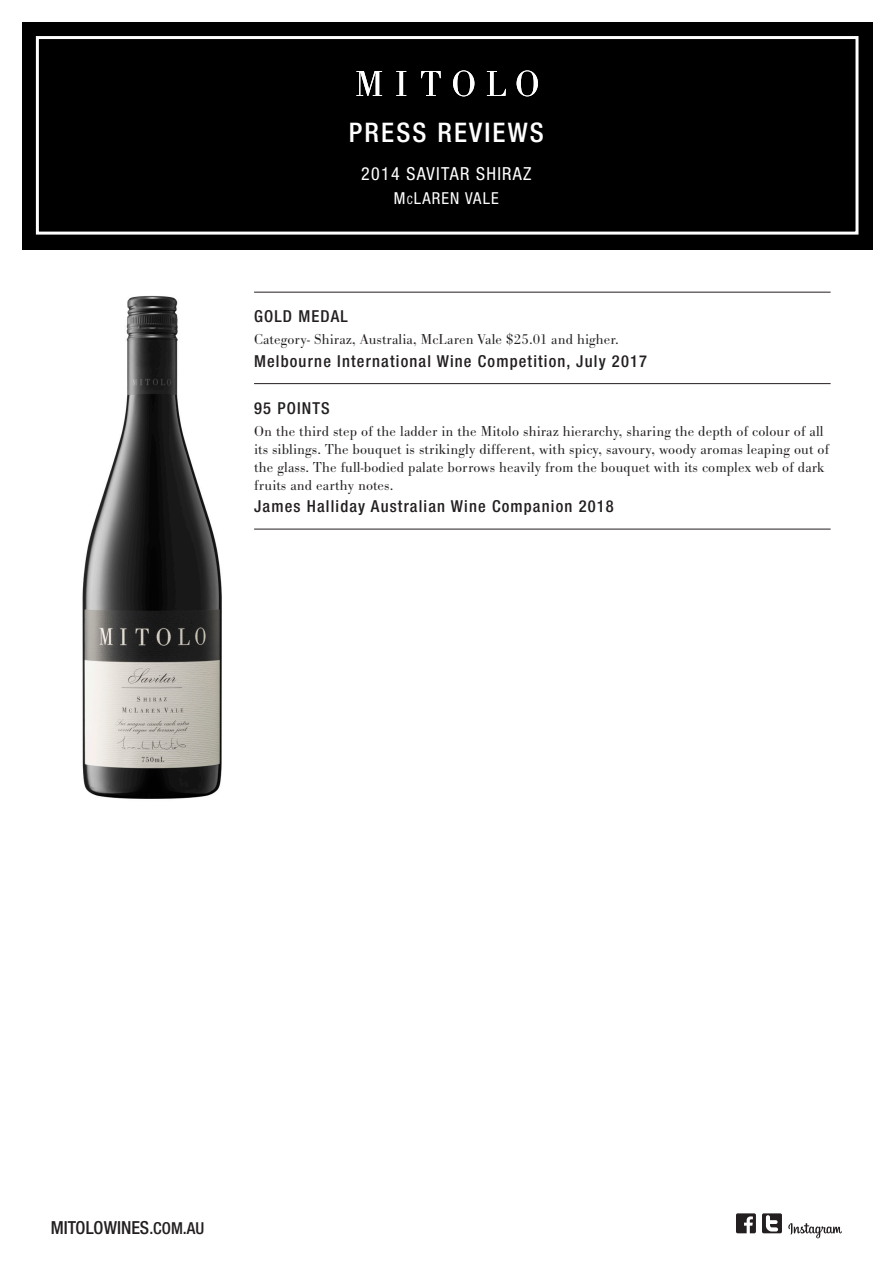
<style>
.page{position:relative;width:893px;height:1263px;background:#fff}
.page>*{position:absolute;margin:0;border:0;box-sizing:border-box;transform-origin:0 0}
.t1{font:500 condensed 27px "Helvetica Neue";letter-spacing:.08em;color:#fff}
.t2{font:500 condensed 18px "Helvetica Neue";color:#231f20}
.t3{font:condensed 18px "Helvetica Neue";letter-spacing:.07em;color:#fff}
.t4{font:500 condensed 16.5px "Helvetica Neue";letter-spacing:.07em;color:#231f20}
.t5{font:condensed 16.5px "Helvetica Neue";letter-spacing:.07em;color:#fff}
.t6{font:300 15px/18px "Bodoni Antiqua T";letter-spacing:.01em;color:#231f20}
.s1{font-size:11.55px}
.s2{font-size:16.5px}
</style>
<div class="page">
<hr style="left:254px;top:292px;width:577px;height:1px;background:#231f20">
<hr style="left:254px;top:383px;width:577px;height:1px;background:#231f20">
<hr style="left:254px;top:529px;width:577px;height:1px;background:#231f20">
<div style="left:22px;top:22px;width:850px;height:227px;background:#000"></div>
<div style="left:36px;top:36px;width:822px;height:199px;background:#000;border:3px solid #fff"></div>
<svg style="left:356px;top:71px;width:26px;height:25px"></svg>
<svg style="left:396px;top:71px;width:10px;height:25px"></svg>
<svg style="left:421px;top:71px;width:20px;height:25px"></svg>
<svg style="left:453px;top:70px;width:21px;height:26px"></svg>
<svg style="left:487px;top:71px;width:19px;height:25px"></svg>
<svg style="left:517px;top:70px;width:21px;height:26px"></svg>
<svg style="left:788px;top:1223px;width:54px;height:15px"></svg>
<svg style="left:736px;top:1213px;width:20px;height:20px"></svg>
<svg style="left:762px;top:1213px;width:20px;height:20px"></svg>
<img style="left:82px;top:295px;width:140px;height:504px">
<p class="t1" style="left:349px;top:116px;width:196px">PRESS REVIEWS</p>
<p class="t3" style="left:361px;top:163px;width:172px">2014 SAVITAR SHIRAZ</p>
<p class="t5" style="left:394px;top:189px;width:106px">M<span class="s1">c</span>LAREN VALE</p>
<p class="t4" style="left:254px;top:306px;width:95px">GOLD MEDAL</p>
<p class="t6" style="left:254px;top:331px;width:366px">Category- Shiraz, Australia, McLaren Vale $25.01 and higher.</p>
<p class="t4" style="left:254px;top:351px;width:395px">Melbourne International Wine Competition, July 2017</p>
<p class="t4" style="left:254px;top:398px;width:77px">95 POINTS</p>
<p class="t6" style="left:254px;top:422px;width:577px">On the third step of the ladder in the Mitolo shiraz hierarchy, sharing the depth of colour of all its siblings. The bouquet is strikingly different, with spicy, savoury, woody aromas leaping out of the glass. The full-bodied palate borrows heavily from the bouquet with its complex web of dark fruits and earthy notes.</p>
<p class="t4" style="left:254px;top:496px;width:361px">James Halliday Australian Wine Companion 2018</p>
<p class="t2" style="left:51px;top:1216px;width:155px">MITOLOWINES<span class="s2">.COM.AU</span></p>
</div>
